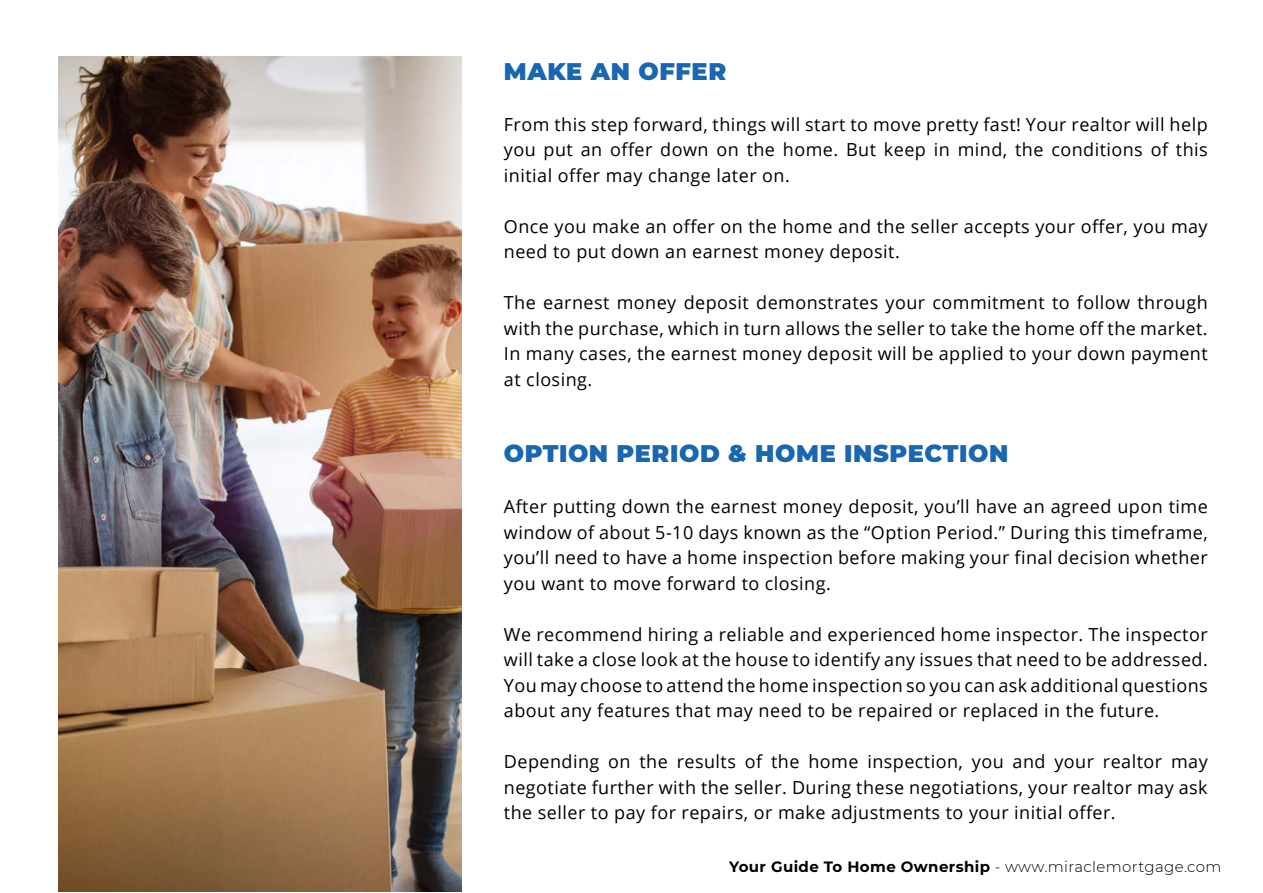
<style>
.page{position:relative;width:1263px;height:893px;background:#fff}
.page>*{position:absolute;margin:0;border:0;box-sizing:border-box;transform-origin:0 0}
.t1{font:900 24px "Montserrat";letter-spacing:.025em;color:#1966b1}
.t2{font:18px/25.5px "Open Sans";letter-spacing:.025em;color:#000;text-align:justify}
.t3{font:700 15px "Montserrat";letter-spacing:.025em;color:#000}
.s1{font-weight:300}
</style>
<div class="page">
<img style="left:58px;top:57px;width:403px;height:834px">
<h1 class="t1" style="left:504px;top:57px;width:224px">MAKE AN OFFER</h1>
<p class="t2" style="left:504px;top:113px;width:705px">From this step forward, things will start to move pretty fast! Your realtor will help you put an offer down on the home. But keep in mind, the conditions of this initial offer may change later on.</p>
<p class="t2" style="left:504px;top:215px;width:705px">Once you make an offer on the home and the seller accepts your offer, you may need to put down an earnest money deposit.</p>
<p class="t2" style="left:504px;top:292px;width:705px">The earnest money deposit demonstrates your commitment to follow through with the purchase, which in turn allows the seller to take the home off the market.<br>In many cases, the earnest money deposit will be applied to your down payment at closing.</p>
<h1 class="t1" style="left:504px;top:440px;width:506px">OPTION PERIOD &amp; HOME INSPECTION</h1>
<p class="t2" style="left:504px;top:496px;width:705px">After putting down the earnest money deposit, you’ll have an agreed upon time window of about 5-10 days known as the “Option Period.” During this timeframe, you’ll need to have a home inspection before making your final decision whether you want to move forward to closing.</p>
<p class="t2" style="left:504px;top:623px;width:705px">We recommend hiring a reliable and experienced home inspector. The inspector will take a close look at the house to identify any issues that need to be addressed.<br>You may choose to attend the home inspection so you can ask additional questions about any features that may need to be repaired or replaced in the future.</p>
<p class="t2" style="left:504px;top:751px;width:705px">Depending on the results of the home inspection, you and your realtor may negotiate further with the seller. During these negotiations, your realtor may ask the seller to pay for repairs, or make adjustments to your initial offer.</p>
<p class="t3" style="left:729px;top:861px;width:494px">Your Guide To Home Ownership <span class="s1">- www.miraclemortgage.com</span></p>
</div>
